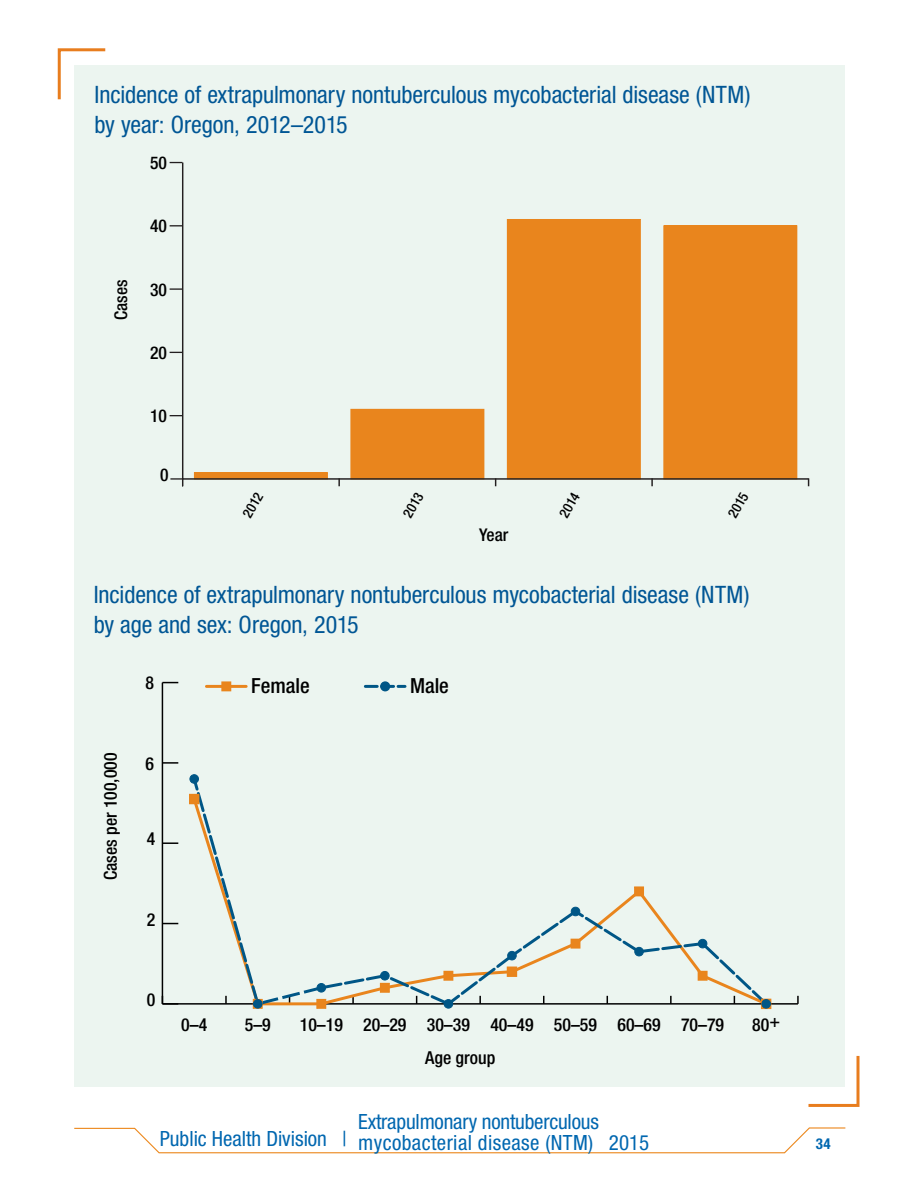
<style>
.page{position:relative;width:918px;height:1188px;background:#fff}
.page>*{position:absolute;margin:0;border:0;box-sizing:border-box;transform-origin:0 0}
.t1{font:condensed 24px/30px "Helvetica Neue LT Std";letter-spacing:-.005em;color:#005695}
.t2{font:condensed 21px/21px "Helvetica Neue LT Std";color:#0067b0}
.t3{font:500 condensed 20.85px "Helvetica Neue LT Std";color:#000}
.t4{font:500 condensed 17.85px "Helvetica Neue LT Std";color:#000}
.t5{font:500 condensed 17.55px "Helvetica Neue LT Std";color:#000}
.t6{font:700 condensed 15px "Helvetica Neue LT Std";color:#0067b0}
.t7{font:500 condensed 13.95px "Helvetica Neue LT Std";color:#000}
</style>
<div class="page">
<svg style="left:74px;top:1127px;width:772px;height:27px"></svg>
<svg style="left:57px;top:48px;width:49px;height:52px"></svg>
<div style="left:74px;top:65px;width:771px;height:1021px;background:#ecf5f0"></div>
<div style="left:194px;top:473px;width:133px;height:6px;background:#e9851d"></div>
<div style="left:194px;top:472px;width:134px;height:7px;border:1px solid #e9851d"></div>
<div style="left:351px;top:409px;width:133px;height:70px;background:#e9851d"></div>
<div style="left:507px;top:219px;width:133px;height:260px;background:#e9851d"></div>
<div style="left:507px;top:219px;width:134px;height:260px;border:1px solid #e9851d"></div>
<div style="left:664px;top:226px;width:133px;height:253px;background:#e9851d"></div>
<div style="left:663px;top:225px;width:134px;height:254px;border:1px solid #e9851d"></div>
<hr style="left:183px;top:478px;width:626px;height:2px;background:#231f20">
<svg style="left:338px;top:478px;width:2px;height:8px"></svg>
<svg style="left:651px;top:478px;width:2px;height:8px"></svg>
<hr style="left:182px;top:163px;width:1px;height:316px;background:#231f20">
<svg style="left:170px;top:415px;width:12px;height:1px"></svg>
<svg style="left:170px;top:352px;width:12px;height:1px"></svg>
<svg style="left:170px;top:288px;width:12px;height:2px"></svg>
<svg style="left:170px;top:225px;width:12px;height:1px"></svg>
<svg style="left:170px;top:162px;width:12px;height:1px"></svg>
<svg style="left:170px;top:478px;width:13px;height:9px"></svg>
<hr style="left:162px;top:1003px;width:636px;height:2px;background:#000">
<svg style="left:797px;top:996px;width:2px;height:8px"></svg>
<hr style="left:162px;top:683px;width:1px;height:321px;background:#000">
<svg style="left:162px;top:996px;width:16px;height:9px"></svg>
<svg style="left:163px;top:923px;width:15px;height:1px"></svg>
<svg style="left:163px;top:842px;width:15px;height:2px"></svg>
<svg style="left:163px;top:762px;width:15px;height:2px"></svg>
<svg style="left:162px;top:682px;width:16px;height:1px"></svg>
<hr style="left:206px;top:685px;width:40px;height:3px;background:#e9851d">
<svg style="left:365px;top:685px;width:40px;height:3px"></svg>
<svg style="left:190px;top:775px;width:580px;height:233px"></svg>
<div style="left:222px;top:682px;width:9px;height:9px;background:#e9851d"></div>
<div style="left:190px;top:795px;width:9px;height:9px;background:#e9851d"></div>
<div style="left:189px;top:794px;width:10px;height:10px;border:1px solid #e9851d"></div>
<div style="left:253px;top:999px;width:10px;height:10px;border:1px solid #e9851d"></div>
<div style="left:317px;top:999px;width:9px;height:9px;background:#e9851d"></div>
<div style="left:316px;top:999px;width:10px;height:10px;border:1px solid #e9851d"></div>
<div style="left:380px;top:983px;width:9px;height:9px;background:#e9851d"></div>
<div style="left:380px;top:983px;width:10px;height:10px;border:1px solid #e9851d"></div>
<div style="left:444px;top:971px;width:9px;height:9px;background:#e9851d"></div>
<div style="left:444px;top:971px;width:9px;height:10px;border:1px solid #e9851d"></div>
<div style="left:508px;top:967px;width:8px;height:9px;background:#e9851d"></div>
<div style="left:507px;top:967px;width:10px;height:10px;border:1px solid #e9851d"></div>
<div style="left:571px;top:939px;width:9px;height:9px;background:#e9851d"></div>
<div style="left:635px;top:887px;width:9px;height:9px;background:#e9851d"></div>
<div style="left:634px;top:887px;width:10px;height:9px;border:1px solid #e9851d"></div>
<div style="left:698px;top:971px;width:9px;height:9px;background:#e9851d"></div>
<div style="left:698px;top:971px;width:9px;height:10px;border:1px solid #e9851d"></div>
<div style="left:761px;top:999px;width:10px;height:10px;border:1px solid #e9851d"></div>
<div style="left:381px;top:682px;width:8px;height:9px;background:#005686;border-radius:50%"></div>
<div style="left:380px;top:681px;width:10px;height:10px;border:1px solid #005686;border-radius:50%"></div>
<div style="left:190px;top:775px;width:8px;height:8px;background:#005686;border-radius:50%"></div>
<div style="left:190px;top:774px;width:9px;height:10px;border:1px solid #005686;border-radius:50%"></div>
<div style="left:253px;top:1000px;width:9px;height:8px;background:#005686;border-radius:50%"></div>
<div style="left:253px;top:999px;width:9px;height:10px;border:1px solid #005686;border-radius:50%"></div>
<div style="left:317px;top:984px;width:9px;height:8px;background:#005686;border-radius:50%"></div>
<div style="left:317px;top:983px;width:9px;height:9px;border:1px solid #005686;border-radius:50%"></div>
<div style="left:381px;top:971px;width:8px;height:9px;background:#005686;border-radius:50%"></div>
<div style="left:380px;top:971px;width:10px;height:9px;border:1px solid #005686;border-radius:50%"></div>
<div style="left:444px;top:1000px;width:9px;height:8px;background:#005686;border-radius:50%"></div>
<div style="left:444px;top:999px;width:9px;height:10px;border:1px solid #005686;border-radius:50%"></div>
<div style="left:508px;top:951px;width:8px;height:9px;background:#005686;border-radius:50%"></div>
<div style="left:507px;top:951px;width:10px;height:9px;border:1px solid #005686;border-radius:50%"></div>
<div style="left:571px;top:907px;width:9px;height:9px;background:#005686;border-radius:50%"></div>
<div style="left:571px;top:907px;width:9px;height:9px;border:1px solid #005686;border-radius:50%"></div>
<div style="left:635px;top:947px;width:8px;height:9px;background:#005686;border-radius:50%"></div>
<div style="left:634px;top:947px;width:10px;height:9px;border:1px solid #005686;border-radius:50%"></div>
<div style="left:698px;top:939px;width:9px;height:9px;background:#005686;border-radius:50%"></div>
<div style="left:698px;top:939px;width:9px;height:9px;border:1px solid #005686;border-radius:50%"></div>
<div style="left:762px;top:1000px;width:8px;height:8px;background:#005686;border-radius:50%"></div>
<div style="left:762px;top:999px;width:9px;height:10px;border:1px solid #005686;border-radius:50%"></div>
<svg style="left:806px;top:1055px;width:54px;height:52px"></svg>
<p class="t1" style="left:94px;top:79px;width:658px">Incidence of extrapulmonary nontuberculous mycobacterial disease (NTM) by year: Oregon, 2012–2015</p>
<p class="t5" style="left:150px;top:152px;width:18px">50</p>
<p class="t5" style="left:110px;top:320px;width:42px;rotate:-90deg">Cases</p>
<p class="t5" style="left:150px;top:216px;width:18px">40</p>
<p class="t5" style="left:150px;top:279px;width:18px">30</p>
<p class="t5" style="left:150px;top:342px;width:18px">20</p>
<p class="t5" style="left:150px;top:406px;width:18px">10</p>
<p class="t5" style="left:160px;top:464px;width:10px">0</p>
<p class="t7" style="left:239px;top:512px;width:28px;rotate:-60deg">2012</p>
<p class="t7" style="left:399px;top:512px;width:28px;rotate:-60deg">2013</p>
<p class="t7" style="left:556px;top:512px;width:28px;rotate:-60deg">2014</p>
<p class="t7" style="left:724px;top:512px;width:28px;rotate:-60deg">2015</p>
<p class="t5" style="left:479px;top:524px;width:31px">Year</p>
<p class="t1" style="left:94px;top:579px;width:658px">Incidence of extrapulmonary nontuberculous mycobacterial disease (NTM) by age and sex: Oregon, 2015</p>
<p class="t4" style="left:100px;top:880px;width:129px;rotate:-90deg">Cases per 100,000</p>
<p class="t4" style="left:145px;top:672px;width:10px">8</p>
<p class="t3" style="left:251px;top:673px;width:60px">Female</p>
<p class="t3" style="left:410px;top:673px;width:40px">Male</p>
<p class="t4" style="left:145px;top:753px;width:10px">6</p>
<p class="t4" style="left:147px;top:828px;width:10px">4</p>
<p class="t4" style="left:147px;top:909px;width:10px">2</p>
<p class="t4" style="left:147px;top:989px;width:10px">0</p>
<p class="t4" style="left:181px;top:1014px;width:28px">0–4</p>
<p class="t4" style="left:245px;top:1014px;width:28px">5–9</p>
<p class="t4" style="left:300px;top:1014px;width:426px">10–19 20–29 30–39 40–49 50–59 60–69 70–79</p>
<p class="t4" style="left:752px;top:1014px;width:29px">80+</p>
<p class="t4" style="left:425px;top:1047px;width:72px">Age group</p>
<p class="t2" style="left:358px;top:1111px;width:293px">Extrapulmonary nontuberculous mycobacterial disease (NTM) 2015</p>
<p class="t2" style="left:160px;top:1128px;width:188px">Public Health Division |</p>
<p class="t6" style="left:816px;top:1134px;width:16px">34</p>
</div>
